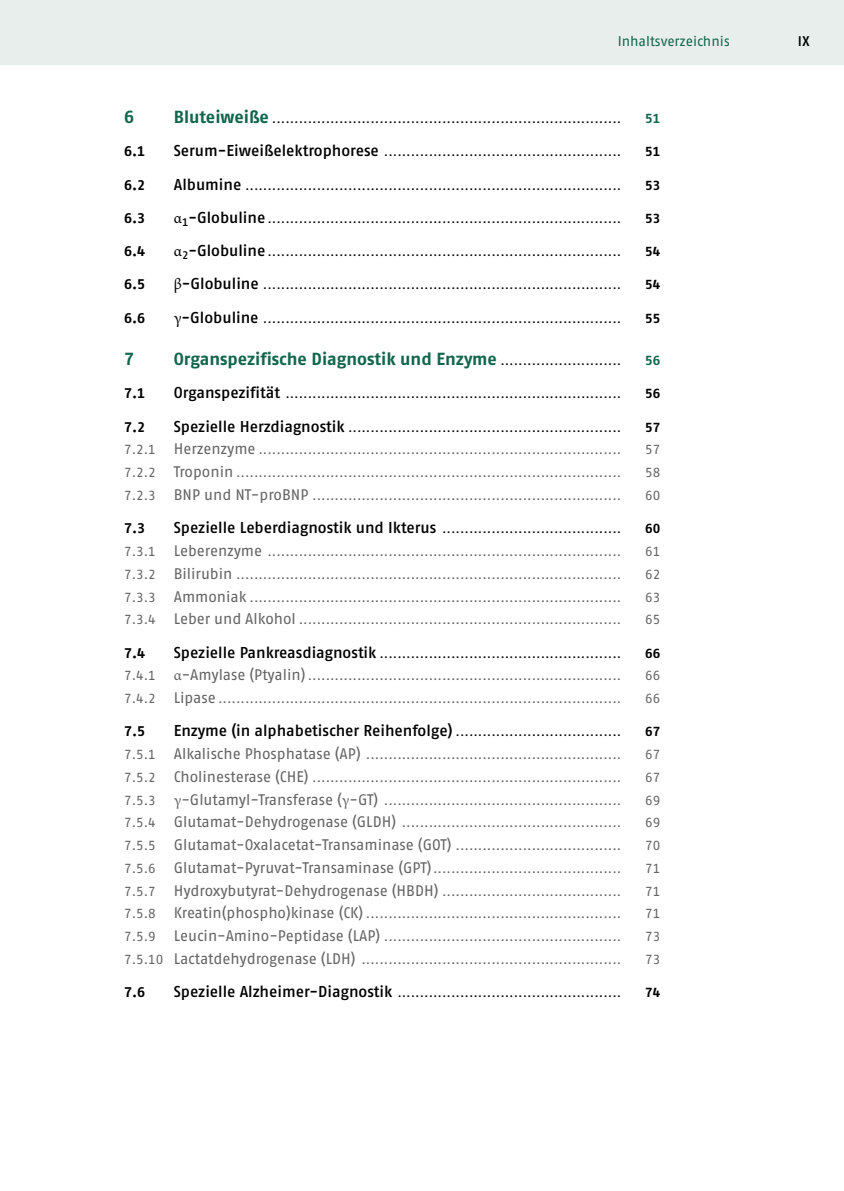
<style>
.page{position:relative;width:844px;height:1191px;background:#fff}
.page>*{position:absolute;margin:0;border:0;box-sizing:border-box;transform-origin:0 0}
.t1{font:700 17.5px "Fago Pro";color:#12664d}
.t2{font:700 14px "Fago Pro";color:#000}
.t3{font:14px "Fago Pro";color:#12664d}
.t4{font:600 14px "Fago Pro";color:#000}
.t5{font:13.12px "Fago Pro";color:#646363}
.t6{font:13.12px "Fago Pro";color:#000}
.t7{font:700 13.12px "Fago Pro";color:#000}
.t8{font:700 13.12px "Fago Pro";color:#12664d}
.s1{font-weight:700;font-size:17.5px;color:#12664d}
.s2{font-weight:600;font-size:15.75px}
.s3{font-family:"Minion Pro";font-size:15.75px}
.s4{font-weight:400;font-size:13.12px;color:#000}
.s5{font-size:15.4px}
.s6{font-family:"Minion Pro";font-size:15.4px}
</style>
<div class="page">
<div style="left:0;top:0;width:729px;height:64px;background:#e7eeeb"></div>
<div style="left:729px;top:0;width:114px;height:64px;background:#e7eeeb"></div>
<p class="t3" style="left:617px;top:32px;width:113px">Inhaltsverzeichnis</p>
<p class="t4" style="left:797px;top:32px;width:13px">IX</p>
<p class="t1" style="left:124px;top:106px;width:12px">6</p>
<p class="t6" style="left:174px;top:111px;width:449px"><span class="s1">Bluteiweiße</span> ..............................................................................</p>
<p class="t8" style="left:645px;top:111px;width:17px">51</p>
<p class="t2" style="left:124px;top:143px;width:23px">6.1</p>
<p class="t6" style="left:174px;top:144px;width:449px"><span class="s2">Serum-Eiweißelektrophorese</span> .....................................................</p>
<p class="t7" style="left:645px;top:144px;width:17px">51</p>
<p class="t2" style="left:124px;top:176px;width:23px">6.2</p>
<p class="t6" style="left:174px;top:177px;width:449px"><span class="s2">Albumine</span> ....................................................................................</p>
<p class="t7" style="left:645px;top:177px;width:17px">53</p>
<p class="t2" style="left:124px;top:209px;width:23px">6.3</p>
<p class="t6" style="left:174px;top:210px;width:449px"><span class="s3">α</span><sub>1</sub><span class="s2">-Globuline</span>...............................................................................</p>
<p class="t7" style="left:645px;top:210px;width:17px">53</p>
<p class="t2" style="left:124px;top:243px;width:23px">6.4</p>
<p class="t6" style="left:174px;top:244px;width:449px"><span class="s3">α</span><sub>2</sub><span class="s2">-Globuline</span>...............................................................................</p>
<p class="t7" style="left:645px;top:244px;width:17px">54</p>
<p class="t2" style="left:124px;top:276px;width:23px">6.5</p>
<p class="t6" style="left:174px;top:277px;width:449px"><span class="s3">β</span><span class="s2">-Globuline</span> ................................................................................</p>
<p class="t7" style="left:645px;top:277px;width:17px">54</p>
<p class="t2" style="left:124px;top:309px;width:23px">6.6</p>
<p class="t6" style="left:174px;top:310px;width:449px"><span class="s3">γ</span><span class="s2">-Globuline</span> ................................................................................</p>
<p class="t7" style="left:645px;top:310px;width:17px">55</p>
<p class="t1" style="left:124px;top:348px;width:12px">7</p>
<p class="t1" style="left:174px;top:348px;width:449px">Organspezifische Diagnostik und Enzyme <span class="s4">...........................</span></p>
<p class="t8" style="left:645px;top:353px;width:17px">56</p>
<p class="t2" style="left:124px;top:385px;width:23px">7.1</p>
<p class="t6" style="left:174px;top:386px;width:449px"><span class="s2">Organspezifität</span> ...........................................................................</p>
<p class="t7" style="left:645px;top:386px;width:17px">56</p>
<p class="t2" style="left:124px;top:418px;width:23px">7.2</p>
<p class="t6" style="left:174px;top:419px;width:449px"><span class="s2">Spezielle Herzdiagnostik</span> .............................................................</p>
<p class="t7" style="left:645px;top:419px;width:17px">57</p>
<p class="t5" style="left:124px;top:442px;width:498px">7.2.1 <span class="s5">Herzenzyme</span> .................................................................................</p>
<p class="t5" style="left:645px;top:442px;width:17px">57</p>
<p class="t5" style="left:124px;top:465px;width:498px">7.2.2 <span class="s5">Troponin</span> ......................................................................................</p>
<p class="t5" style="left:645px;top:465px;width:17px">58</p>
<p class="t5" style="left:124px;top:487px;width:498px">7.2.3 <span class="s5">BNP und NT-proBNP</span> .....................................................................</p>
<p class="t5" style="left:645px;top:487px;width:17px">60</p>
<p class="t2" style="left:124px;top:520px;width:23px">7.3</p>
<p class="t6" style="left:174px;top:521px;width:449px"><span class="s2">Spezielle Leberdiagnostik und Ikterus</span> ........................................</p>
<p class="t7" style="left:645px;top:521px;width:17px">60</p>
<p class="t5" style="left:124px;top:543px;width:498px">7.3.1 <span class="s5">Leberenzyme</span> ...............................................................................</p>
<p class="t5" style="left:645px;top:543px;width:17px">61</p>
<p class="t5" style="left:124px;top:566px;width:498px">7.3.2 <span class="s5">Bilirubin</span> ......................................................................................</p>
<p class="t5" style="left:645px;top:566px;width:17px">62</p>
<p class="t5" style="left:124px;top:589px;width:498px">7.3.3 <span class="s5">Ammoniak</span> ...................................................................................</p>
<p class="t5" style="left:645px;top:589px;width:17px">63</p>
<p class="t5" style="left:124px;top:612px;width:498px">7.3.4 <span class="s5">Leber und Alkohol</span> ........................................................................</p>
<p class="t5" style="left:645px;top:612px;width:17px">65</p>
<p class="t2" style="left:124px;top:644px;width:23px">7.4</p>
<p class="t6" style="left:174px;top:645px;width:449px"><span class="s2">Spezielle Pankreasdiagnostik</span> ......................................................</p>
<p class="t7" style="left:645px;top:645px;width:17px">66</p>
<p class="t5" style="left:124px;top:668px;width:498px">7.4.1 <span class="s6">α</span><span class="s5">-Amylase (Ptyalin)</span> ......................................................................</p>
<p class="t5" style="left:645px;top:668px;width:17px">66</p>
<p class="t5" style="left:124px;top:690px;width:498px">7.4.2 <span class="s5">Lipase</span> ..........................................................................................</p>
<p class="t5" style="left:645px;top:690px;width:17px">66</p>
<p class="t2" style="left:124px;top:723px;width:23px">7.5</p>
<p class="t6" style="left:174px;top:724px;width:449px"><span class="s2">Enzyme (in alphabetischer Reihenfolge)</span> .....................................</p>
<p class="t7" style="left:645px;top:724px;width:17px">67</p>
<p class="t5" style="left:124px;top:746px;width:498px">7.5.1 <span class="s5">Alkalische Phosphatase (AP)</span> .........................................................</p>
<p class="t5" style="left:645px;top:746px;width:17px">67</p>
<p class="t5" style="left:124px;top:769px;width:498px">7.5.2 <span class="s5">Cholinesterase (CHE)</span> .....................................................................</p>
<p class="t5" style="left:645px;top:769px;width:17px">67</p>
<p class="t5" style="left:124px;top:792px;width:498px">7.5.3 <span class="s6">γ</span><span class="s5">-Glutamyl-Transferase (</span><span class="s6">γ</span><span class="s5">-GT)</span> .....................................................</p>
<p class="t5" style="left:645px;top:792px;width:17px">69</p>
<p class="t5" style="left:124px;top:815px;width:498px">7.5.4 <span class="s5">Glutamat-Dehydrogenase (GLDH)</span> .................................................</p>
<p class="t5" style="left:645px;top:815px;width:17px">69</p>
<p class="t5" style="left:124px;top:837px;width:498px">7.5.5 <span class="s5">Glutamat-Oxalacetat-Transaminase (GOT)</span> .....................................</p>
<p class="t5" style="left:645px;top:837px;width:17px">70</p>
<p class="t5" style="left:124px;top:860px;width:498px">7.5.6 <span class="s5">Glutamat-Pyruvat-Transaminase (GPT)</span>..........................................</p>
<p class="t5" style="left:645px;top:860px;width:17px">71</p>
<p class="t5" style="left:124px;top:883px;width:498px">7.5.7 <span class="s5">Hydroxybutyrat-Dehydrogenase (HBDH)</span> ........................................</p>
<p class="t5" style="left:645px;top:883px;width:17px">71</p>
<p class="t5" style="left:124px;top:906px;width:498px">7.5.8 <span class="s5">Kreatin(phospho)kinase (CK)</span> .........................................................</p>
<p class="t5" style="left:645px;top:906px;width:17px">71</p>
<p class="t5" style="left:124px;top:928px;width:498px">7.5.9 <span class="s5">Leucin-Amino-Peptidase (LAP)</span> .....................................................</p>
<p class="t5" style="left:645px;top:928px;width:17px">73</p>
<p class="t5" style="left:124px;top:951px;width:498px">7.5.10 <span class="s5">Lactatdehydrogenase (LDH)</span> ..........................................................</p>
<p class="t5" style="left:645px;top:951px;width:17px">73</p>
<p class="t2" style="left:124px;top:983px;width:23px">7.6</p>
<p class="t6" style="left:174px;top:984px;width:449px"><span class="s2">Spezielle Alzheimer-Diagnostik</span> ..................................................</p>
<p class="t7" style="left:645px;top:984px;width:17px">74</p>
</div>
